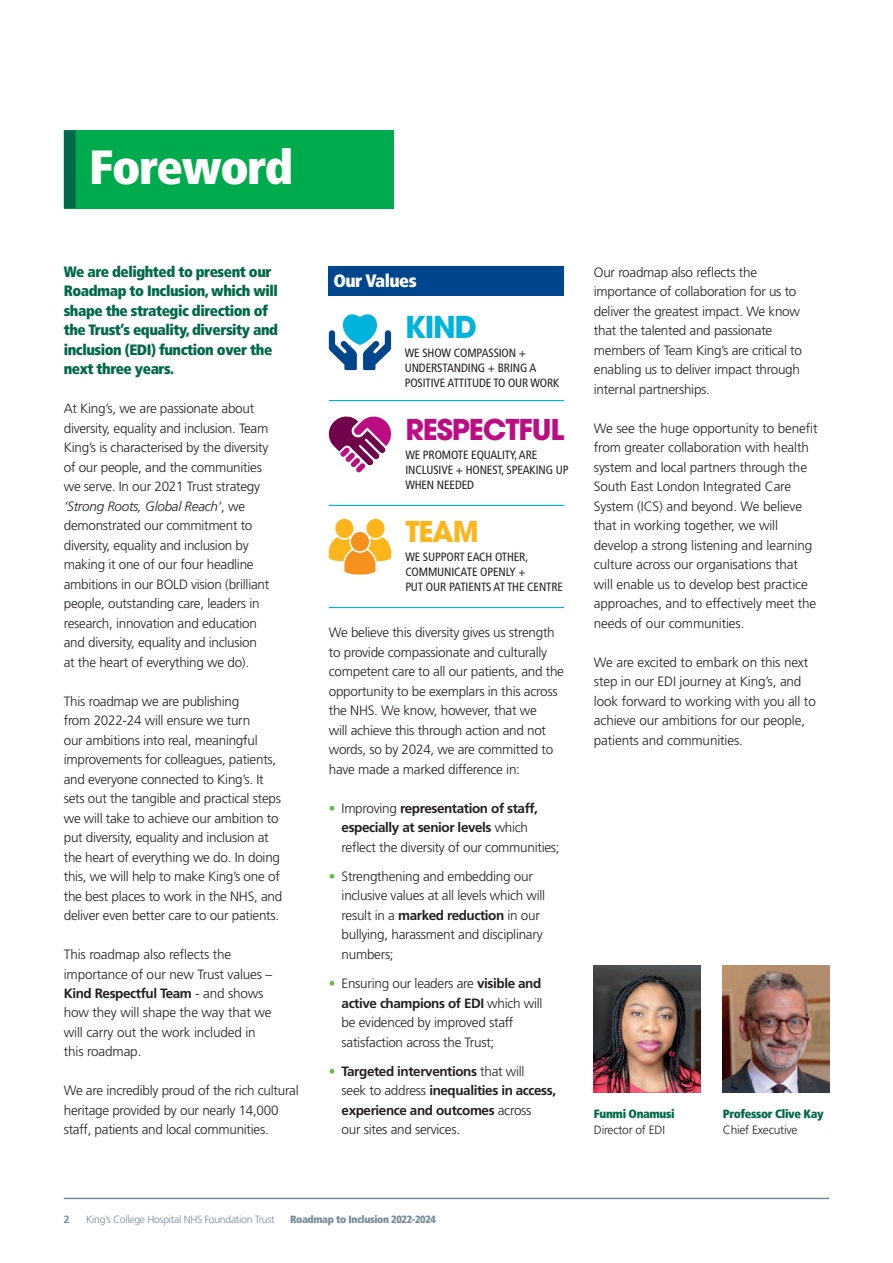
<style>
.page{position:relative;width:893px;height:1263px;background:#fff}
.page>*{position:absolute;margin:0;border:0;box-sizing:border-box;transform-origin:0 0}
.t1{font:900 condensed 48px "Frutiger";letter-spacing:-.03em;color:#fff}
.t2{font:700 30px "Avant Garde";color:#00b3dc}
.t3{font:700 28.5px "Avant Garde";letter-spacing:-.04em;color:#bc0d83}
.t4{font:700 28.5px "Avant Garde";color:#fcb61c}
.t5{font:900 condensed 18px "Frutiger";letter-spacing:-.03em;color:#fff}
.t6{font:900 condensed 15px/19.5px "Frutiger";letter-spacing:-.03em;color:#006947}
.t7{font:300 13.5px/19.5px "Frutiger";letter-spacing:-.02em;color:#231f20}
.t8{font:700 13.5px/19.5px "Frutiger";letter-spacing:-.03em;color:#231f20}
.t9{font:condensed 12px/15px "Frutiger";letter-spacing:-.01em;color:#231f20}
.t10{font:900 condensed 12px "Frutiger";letter-spacing:-.03em;color:#006947}
.t11{font:300 12px "Frutiger";letter-spacing:-.02em;color:#231f20}
.t12{font:300 10.5px "Frutiger";letter-spacing:-.03em;color:#758c99}
.t13{font:900 condensed 10.5px "Frutiger";letter-spacing:-.03em;color:#758c99}
.t14{font:700 10.5px "Frutiger";color:#758c99}
.s1{font-style:italic}
.s2{font-weight:700}
.s3{color:#60bb46}
.s4{font-weight:300;color:#60bb46}
.s5{font-weight:300}
</style>
<div class="page">
<div style="left:64px;top:130px;width:329px;height:78px;background:#00ab4d"></div>
<div style="left:64px;top:130px;width:12px;height:78px;background:#006947"></div>
<img style="left:594px;top:966px;width:106px;height:127px">
<img style="left:723px;top:966px;width:106px;height:127px">
<hr style="left:64px;top:1198px;width:765px;height:1px;background:#758c99">
<svg style="left:329px;top:314px;width:62px;height:56px"></svg>
<svg style="left:328px;top:416px;width:63px;height:57px"></svg>
<div style="left:335px;top:519px;width:18px;height:19px;background:#fcb61c;border-radius:50%"></div>
<div style="left:366px;top:519px;width:19px;height:19px;background:#fcb61c;border-radius:50%"></div>
<svg style="left:351px;top:532px;width:18px;height:19px"></svg>
<svg style="left:329px;top:537px;width:62px;height:38px"></svg>
<hr style="left:329px;top:400px;width:235px;height:1px;background:#00b3dc">
<hr style="left:329px;top:505px;width:235px;height:1px;background:#00b3dc">
<hr style="left:329px;top:607px;width:235px;height:1px;background:#00b3dc">
<div style="left:329px;top:267px;width:235px;height:29px;background:#01468c"></div>
<h1 class="t1" style="left:89px;top:138px;width:206px">Foreword</h1>
<p class="t6" style="left:64px;top:261px;width:216px">We are delighted to present our<br>Roadmap to Inclusion, which will shape the strategic direction of the Trust’s equality, diversity and inclusion (EDI) function over the next three years.</p>
<p class="t7" style="left:64px;top:399px;width:207px">At King’s, we are passionate about diversity, equality and inclusion. Team King’s is characterised by the diversity of our people, and the communities we serve. In our 2021 Trust strategy <span class="s1">‘Strong Roots, Global Reach’</span>, we demonstrated our commitment to diversity, equality and inclusion by making it one of our four headline ambitions in our BOLD vision (brilliant people, outstanding care, leaders in research, innovation and education and diversity, equality and inclusion at the heart of everything we do).</p>
<p class="t7" style="left:64px;top:691px;width:220px">This roadmap we are publishing<br>from 2022-24 will ensure we turn<br>our ambitions into real, meaningful improvements for colleagues, patients, and everyone connected to King’s. It sets out the tangible and practical steps we will take to achieve our ambition to put diversity, equality and inclusion at the heart of everything we do. In doing this, we will help to make King’s one of the best places to work in the NHS, and deliver even better care to our patients.</p>
<p class="t7" style="left:64px;top:944px;width:210px">This roadmap also reflects the importance of our new Trust values –<br><span class="s2">Kind Respectful Team</span> - and shows how they will shape the way that we will carry out the work included in this roadmap.</p>
<p class="t7" style="left:64px;top:1081px;width:236px">We are incredibly proud of the rich cultural heritage provided by our nearly 14,000 staff, patients and local communities.</p>
<h3 class="t5" style="left:333px;top:270px;width:85px">Our Values</h3>
<h2 class="t2" style="left:405px;top:307px;width:74px">KIND</h2>
<p class="t9" style="left:405px;top:346px;width:156px">WE SHOW COMPASSION +<br>UNDERSTANDING + BRING A<br>POSITIVE ATTITUDE TO OUR WORK</p>
<h3 class="t3" style="left:405px;top:411px;width:161px">RESPECTFUL</h3>
<p class="t9" style="left:405px;top:448px;width:165px">WE PROMOTE EQUALITY, ARE<br>INCLUSIVE + HONEST, SPEAKING UP<br>WHEN NEEDED</p>
<h3 class="t4" style="left:405px;top:513px;width:75px">TEAM</h3>
<p class="t9" style="left:405px;top:550px;width:159px">WE SUPPORT EACH OTHER,<br>COMMUNICATE OPENLY +<br>PUT OUR PATIENTS AT THE CENTRE</p>
<p class="t7" style="left:329px;top:623px;width:237px">We believe this diversity gives us strength to provide compassionate and culturally competent care to all our patients, and the opportunity to be exemplars in this across the NHS. We know, however, that we<br>will achieve this through action and not words, so by 2024, we are committed to have made a marked difference in:</p>
<p class="t7" style="left:342px;top:798px;width:219px;text-indent:-13px"><span class="s3">•</span> Improving <span class="s2">representation of staff, especially at senior levels</span> which reflect the diversity of our communities;</p>
<p class="t7" style="left:342px;top:866px;width:205px;text-indent:-13px"><span class="s3">•</span> Strengthening and embedding our inclusive values at all levels which will result in a <span class="s2">marked reduction</span> in our bullying, harassment and disciplinary numbers;</p>
<p class="t7" style="left:342px;top:974px;width:203px;text-indent:-13px"><span class="s3">•</span> Ensuring our leaders are <span class="s2">visible and active champions of EDI</span> which will be evidenced by improved staff satisfaction across the Trust;</p>
<p class="t8" style="left:342px;top:1061px;width:216px;text-indent:-13px"><span class="s4">•</span> Targeted interventions <span class="s5">that will<br>seek to address</span> inequalities in access, experience and outcomes <span class="s5">across<br>our sites and services.</span></p>
<p class="t7" style="left:594px;top:262px;width:210px">Our roadmap also reflects the importance of collaboration for us to deliver the greatest impact. We know that the talented and passionate members of Team King’s are critical to enabling us to deliver impact through internal partnerships.</p>
<p class="t7" style="left:594px;top:418px;width:225px">We see the huge opportunity to benefit from greater collaboration with health system and local partners through the South East London Integrated Care System (ICS) and beyond. We believe that in working together, we will develop a strong listening and learning culture across our organisations that will enable us to develop best practice approaches, and to effectively meet the needs of our communities.</p>
<p class="t7" style="left:594px;top:652px;width:223px">We are excited to embark on this next step in our EDI journey at King’s, and look forward to working with you all to achieve our ambitions for our people, patients and communities.</p>
<p class="t10" style="left:594px;top:1106px;width:82px">Funmi Onamusi</p>
<p class="t11" style="left:594px;top:1123px;width:73px">Director of EDI</p>
<p class="t10" style="left:723px;top:1106px;width:102px">Professor Clive Kay</p>
<p class="t11" style="left:723px;top:1123px;width:76px">Chief Executive</p>
<p class="t14" style="left:64px;top:1213px;width:7px">2</p>
<p class="t12" style="left:86px;top:1214px;width:190px">King’s College Hospital NHS Foundation Trust</p>
<p class="t13" style="left:290px;top:1213px;width:147px">Roadmap to Inclusion 2022-2024</p>
</div>
